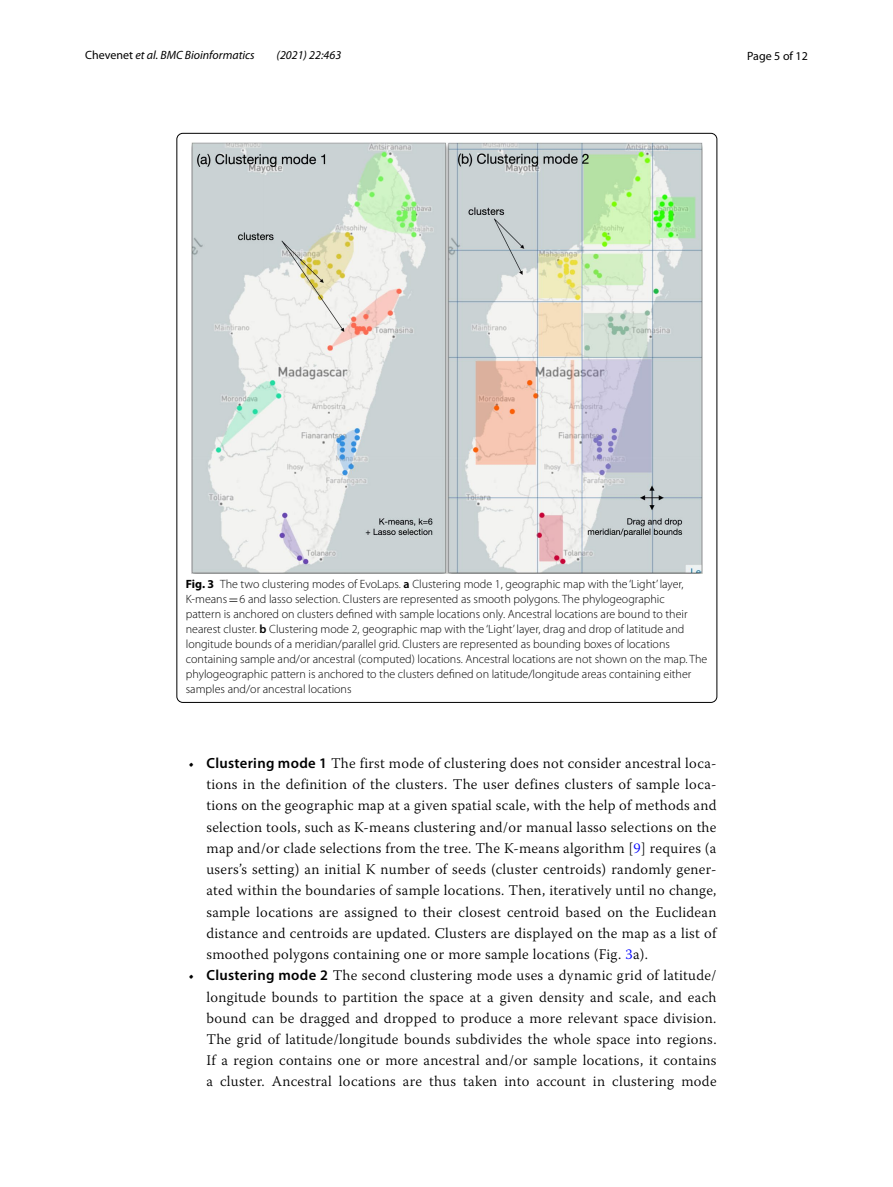
<style>
.page{position:relative;width:893px;height:1187px;background:#fff}
.page>*{position:absolute;margin:0;border:0;box-sizing:border-box;transform-origin:0 0}
.t1{font:300 14.7px/21.3px "Warnock Pro";letter-spacing:.02em;color:#000;text-align:justify}
.t2{font:300 12px/15px "Myriad Pro";color:#000}
.t3{font:italic 12px "Myriad Pro";color:#000}
.t4{font:12px "Myriad Pro";color:#000}
.s1{font-style:normal}
.s2{font-weight:700}
.s3{font-weight:600}
.s4{font-family:"MTSY";font-weight:400}
.s5{font-family:"Myriad Pro";font-weight:600}
.s6{color:#00f}
</style>
<div class="page">
<img style="left:192px;top:142px;width:510px;height:431px">
<p class="t3" style="left:85px;top:48px;width:171px"><span class="s1">Chevenet</span> et al. BMC Bioinformatics</p>
<p class="t3" style="left:277px;top:48px;width:66px">(2021) 22:463</p>
<p class="t4" style="left:747px;top:48px;width:62px">Page 5 of 12</p>
<p class="t2" style="left:186px;top:577px;width:523px"><span class="s2">Fig. 3</span> The two clustering modes of EvoLaps. <span class="s3">a</span> Clustering mode 1, geographic map with the ‘Light’ layer, K-means<span class="s4">=</span>6 and lasso selection. Clusters are represented as smooth polygons. The phylogeographic<br>pattern is anchored on clusters defined with sample locations only. Ancestral locations are bound to their nearest cluster. <span class="s3">b</span> Clustering mode 2, geographic map with the ‘Light’ layer, drag and drop of latitude and longitude bounds of a meridian/parallel grid. Clusters are represented as bounding boxes of locations containing sample and/or ancestral (computed) locations. Ancestral locations are not shown on the map. The phylogeographic pattern is anchored to the clusters defined on latitude/longitude areas containing either samples and/or ancestral locations</p>
<p class="t1" style="left:206px;top:752px;width:512px;text-indent:-18px">• <span class="s5">Clustering mode 1</span> The first mode of clustering does not consider ancestral loca&shy;tions in the definition of the clusters. The user defines clusters of sample loca&shy;tions on the geographic map at a given spatial scale, with the help of methods and selection tools, such as K-means clustering and/or manual lasso selections on the map and/or clade selections from the tree. The K-means algorithm [<span class="s6">9</span>] requires (a users’s setting) an initial K number of seeds (cluster centroids) randomly gener&shy;ated within the boundaries of sample locations. Then, iteratively until no change, sample locations are assigned to their closest centroid based on the Euclidean distance and centroids are updated. Clusters are displayed on the map as a list of smoothed polygons containing one or more sample locations (Fig. <span class="s6">3</span>a).</p>
<p class="t1" style="left:206px;top:964px;width:512px;text-indent:-18px">• <span class="s5">Clustering mode 2</span> The second clustering mode uses a dynamic grid of latitude/ longitude bounds to partition the space at a given density and scale, and each bound can be dragged and dropped to produce a more relevant space division.<br>The grid of latitude/longitude bounds subdivides the whole space into regions.<br>If a region contains one or more ancestral and/or sample locations, it contains a cluster. Ancestral locations are thus taken into account in clustering mode</p>
</div>
